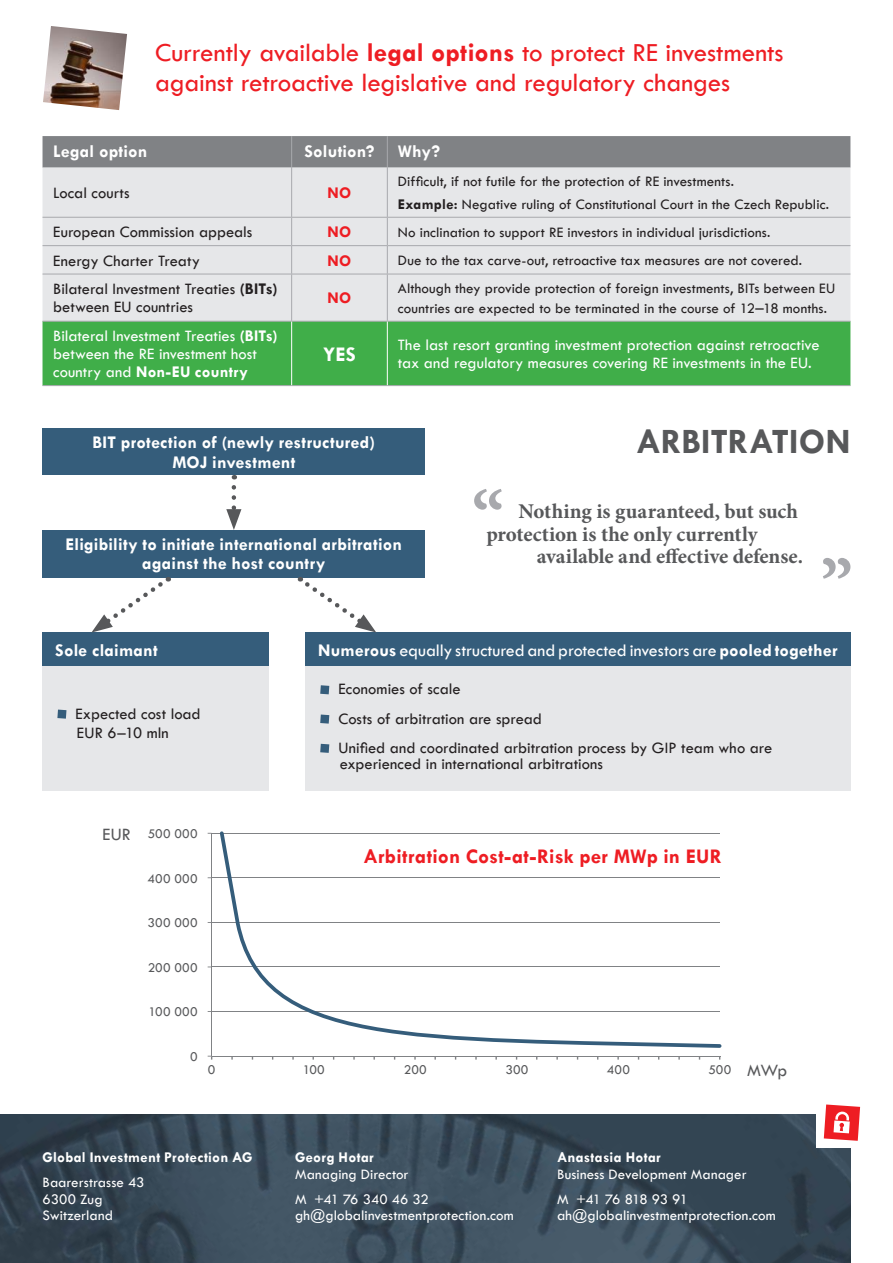
<style>
.page{position:relative;width:893px;height:1263px;background:#fff}
.page>*{position:absolute;margin:0;border:0;box-sizing:border-box;transform-origin:0 0}
.t1{font:700 36px "Tw Cen";color:#57585a}
.t2{font:27px/30px "Tw Cen";letter-spacing:-.01em;color:#ee1d23}
.t3{font:700 21px/22.5px "Minion Pro";letter-spacing:-.005em;color:#57585a}
.t4{font:700 21px "Tw Cen";letter-spacing:.01em;color:#ee1d23}
.t5{font:700 21px "Tw Cen";color:#fff}
.t6{font:700 18px/19.5px "Tw Cen";letter-spacing:.015em;color:#fff;text-align:center}
.t7{font:18px "Tw Cen";letter-spacing:-.005em;color:#fff}
.t8{font:18px "Tw Cen";letter-spacing:-.015em;color:#57585a}
.t9{font:16.5px/29.2px "Tw Cen";color:#231f20}
.t10{font:16.5px/18px "Tw Cen";color:#fff}
.t11{font:700 16.5px "Tw Cen";letter-spacing:.015em;color:#ee1d23}
.t12{font:15px/22.2px "Tw Cen";letter-spacing:.005em;color:#231f20}
.t13{font:15px/16.5px "Tw Cen";color:#fff}
.t14{font:700 15px "Tw Cen";letter-spacing:.02em;color:#fff}
.t15{font:13.8px "Tw Cen";letter-spacing:.02em;color:#58595b}
.t16{font:13.8px "Tw Cen";letter-spacing:.01em;color:#57585a}
.s1{font-weight:700}
.s2{font-size:16.5px}
</style>
<div class="page">
<img style="left:0;top:1114px;width:850px;height:149px">
<div style="left:816px;top:1106px;width:43px;height:42px;background:#fff"></div>
<div style="left:43px;top:136px;width:807px;height:32px;background:#808285"></div>
<div style="left:43px;top:168px;width:807px;height:153px;background:#e6e7e9"></div>
<div style="left:43px;top:322px;width:807px;height:63px;background:#40ae49"></div>
<hr style="left:291px;top:136px;width:1px;height:32px;background:#a8a9ad">
<hr style="left:387px;top:136px;width:1px;height:32px;background:#a8a9ad">
<hr style="left:291px;top:168px;width:1px;height:49px;background:#a8a9ad">
<hr style="left:387px;top:168px;width:1px;height:49px;background:#a8a9ad">
<hr style="left:43px;top:217px;width:249px;height:1px;background:#a8a9ad">
<hr style="left:292px;top:217px;width:95px;height:1px;background:#a8a9ad">
<hr style="left:387px;top:217px;width:463px;height:1px;background:#a8a9ad">
<hr style="left:43px;top:245px;width:249px;height:1px;background:#a8a9ad">
<hr style="left:292px;top:245px;width:95px;height:1px;background:#a8a9ad">
<svg style="left:291px;top:218px;width:1px;height:56px"></svg>
<hr style="left:387px;top:245px;width:463px;height:1px;background:#a8a9ad">
<svg style="left:387px;top:218px;width:1px;height:56px"></svg>
<hr style="left:43px;top:274px;width:249px;height:1px;background:#a8a9ad">
<hr style="left:292px;top:274px;width:95px;height:1px;background:#a8a9ad">
<hr style="left:291px;top:274px;width:1px;height:47px;background:#a8a9ad">
<hr style="left:387px;top:274px;width:463px;height:1px;background:#a8a9ad">
<hr style="left:387px;top:274px;width:1px;height:47px;background:#a8a9ad">
<hr style="left:43px;top:321px;width:249px;height:1px;background:#a8a9ad">
<hr style="left:292px;top:321px;width:95px;height:1px;background:#a8a9ad">
<hr style="left:387px;top:321px;width:463px;height:1px;background:#a8a9ad">
<hr style="left:43px;top:385px;width:249px;height:1px;background:#a8a9ad">
<hr style="left:292px;top:385px;width:95px;height:1px;background:#a8a9ad">
<hr style="left:387px;top:385px;width:463px;height:1px;background:#a8a9ad">
<hr style="left:291px;top:322px;width:1px;height:63px;background:#fff">
<hr style="left:387px;top:322px;width:1px;height:63px;background:#fff">
<img style="left:43px;top:26px;width:84px;height:84px">
<hr style="left:211px;top:833px;width:1px;height:223px;background:#808285">
<hr style="left:211px;top:833px;width:509px;height:1px;background:#808285">
<hr style="left:211px;top:877px;width:509px;height:1px;background:#808285">
<hr style="left:211px;top:922px;width:509px;height:1px;background:#808285">
<hr style="left:211px;top:966px;width:509px;height:1px;background:#808285">
<hr style="left:211px;top:1011px;width:509px;height:1px;background:#808285">
<hr style="left:212px;top:1056px;width:508px;height:1px;background:#808285">
<svg style="left:220px;top:831px;width:502px;height:217px"></svg>
<div style="left:43px;top:632px;width:226px;height:34px;background:#355d7b"></div>
<div style="left:43px;top:666px;width:226px;height:125px;background:#e6e7e9"></div>
<svg style="left:57px;top:709px;width:9px;height:10px"></svg>
<div style="left:305px;top:632px;width:545px;height:34px;background:#355d7b"></div>
<div style="left:305px;top:666px;width:545px;height:124px;background:#e6e7e9"></div>
<svg style="left:320px;top:685px;width:9px;height:9px"></svg>
<svg style="left:320px;top:714px;width:9px;height:10px"></svg>
<svg style="left:320px;top:744px;width:9px;height:9px"></svg>
<div style="left:43px;top:530px;width:382px;height:47px;background:#355d7b"></div>
<div style="left:43px;top:428px;width:382px;height:47px;background:#355d7b"></div>
<svg style="left:91px;top:577px;width:78px;height:55px"></svg>
<svg style="left:300px;top:577px;width:76px;height:55px"></svg>
<svg style="left:226px;top:487px;width:15px;height:43px"></svg>
<svg style="left:474px;top:489px;width:28px;height:21px"></svg>
<svg style="left:823px;top:558px;width:27px;height:21px"></svg>
<svg style="left:824px;top:1104px;width:36px;height:37px"></svg>
<h2 class="t2" style="left:155px;top:38px;width:630px">Currently available <span class="s1">legal options</span> to protect RE investments against retroactive legislative and regulatory changes</h2>
<p class="t6" style="left:53px;top:141px;width:96px">Legal option</p>
<p class="t6" style="left:304px;top:141px;width:72px">Solution?</p>
<p class="t6" style="left:398px;top:141px;width:44px">Why?</p>
<p class="t9" style="left:53px;top:178px;width:78px">Local courts</p>
<p class="t11" style="left:328px;top:183px;width:25px">NO</p>
<p class="t12" style="left:398px;top:171px;width:433px">Difficult, if not futile for the protection of RE investments.<br><span class="s1">Example:</span> Negative ruling of Constitutional Court in the Czech Republic.</p>
<p class="t9" style="left:53px;top:217px;width:201px">European Commission appeals</p>
<p class="t11" style="left:328px;top:222px;width:25px">NO</p>
<p class="t12" style="left:398px;top:221px;width:374px">No inclination to support RE investors in individual jurisdictions.</p>
<p class="t9" style="left:53px;top:246px;width:148px">Energy Charter Treaty</p>
<p class="t11" style="left:328px;top:250px;width:25px">NO</p>
<p class="t12" style="left:398px;top:249px;width:406px">Due to the tax carve-out, retroactive tax measures are not covered.</p>
<p class="t9" style="left:53px;top:280px;width:226px;line-height:18px">Bilateral Investment Treaties <span class="s1">(BITs) </span>between EU countries</p>
<p class="t11" style="left:328px;top:288px;width:25px">NO</p>
<p class="t12" style="left:398px;top:278px;width:439px;line-height:19.8px">Although they provide protection of foreign investments, BITs between EU countries are expected to be terminated in the course of 12<span class="s2">–</span>18 months.</p>
<p class="t10" style="left:53px;top:327px;width:226px">Bilateral Investment Treaties <span class="s1">(BITs) </span>between the RE investment host country and <span class="s1">Non-EU country</span></p>
<h3 class="t5" style="left:323px;top:341px;width:34px">YES</h3>
<p class="t10" style="left:398px;top:336px;width:423px">The last resort granting investment protection against retroactive tax and regulatory measures covering RE investments in the EU.</p>
<p class="t6" style="left:93px;top:432px;width:284px">BIT protection of (newly restructured)<br>MOJ investment</p>
<p class="t6" style="left:66px;top:534px;width:338px">Eligibility to initiate international arbitration against the host country</p>
<h1 class="t1" style="left:636px;top:420px;width:216px">ARBITRATION</h1>
<h3 class="t3" style="left:486px;top:500px;width:313px;text-indent:32px">Nothing is guaranteed, but such protection is the only currently</h3>
<h3 class="t3" style="left:537px;top:545px;width:268px">available and effective defense.</h3>
<p class="t6" style="left:55px;top:640px;width:104px">Sole claimant</p>
<p class="t9" style="left:76px;top:703px;width:127px;line-height:19.8px">Expected cost load<br>EUR 6–10 mln</p>
<p class="t7" style="left:318px;top:639px;width:521px"><span class="s1">Numerous</span> equally structured and protected investors are <span class="s1">pooled together</span></p>
<p class="t9" style="left:338px;top:674px;width:435px">Economies of scale<br>Costs of arbitration are spread<br>Unified and coordinated arbitration process by GIP team who are</p>
<p class="t9" style="left:340px;top:749px;width:265px">experienced in international arbitrations</p>
<p class="t8" style="left:103px;top:823px;width:30px">EUR</p>
<p class="t15" style="left:148px;top:825px;width:51px">500 000</p>
<p class="t15" style="left:148px;top:870px;width:52px">400 000</p>
<p class="t15" style="left:148px;top:914px;width:52px">300 000</p>
<p class="t15" style="left:148px;top:959px;width:52px">200 000</p>
<p class="t15" style="left:148px;top:1003px;width:51px">100 000</p>
<h3 class="t4" style="left:364px;top:843px;width:360px">Arbitration Cost-at-Risk per MWp in EUR</h3>
<p class="t15" style="left:190px;top:1048px;width:9px">0</p>
<p class="t16" style="left:208px;top:1061px;width:9px">0</p>
<p class="t16" style="left:303px;top:1061px;width:24px">100</p>
<p class="t16" style="left:404px;top:1061px;width:24px">200</p>
<p class="t16" style="left:505px;top:1061px;width:25px">300</p>
<p class="t16" style="left:607px;top:1061px;width:25px">400</p>
<p class="t16" style="left:708px;top:1061px;width:24px">500</p>
<p class="t8" style="left:747px;top:1059px;width:42px">MWp</p>
<p class="t14" style="left:43px;top:1149px;width:212px">Global Investment Protection AG</p>
<p class="t13" style="left:43px;top:1174px;width:104px">Baarerstrasse 43<br>6300 Zug<br>Switzerland</p>
<p class="t14" style="left:295px;top:1149px;width:80px">Georg Hotar</p>
<p class="t13" style="left:295px;top:1161px;width:135px;line-height:25px">Managing Director<br>M +41 76 340 46 32</p>
<p class="t13" style="left:295px;top:1207px;width:220px">gh@globalinvestmentprotection.com</p>
<p class="t14" style="left:557px;top:1149px;width:105px">Anastasia Hotar</p>
<p class="t13" style="left:557px;top:1161px;width:191px;line-height:25px">Business Development Manager<br>M +41 76 818 93 91</p>
<p class="t13" style="left:557px;top:1207px;width:220px">ah@globalinvestmentprotection.com</p>
</div>
